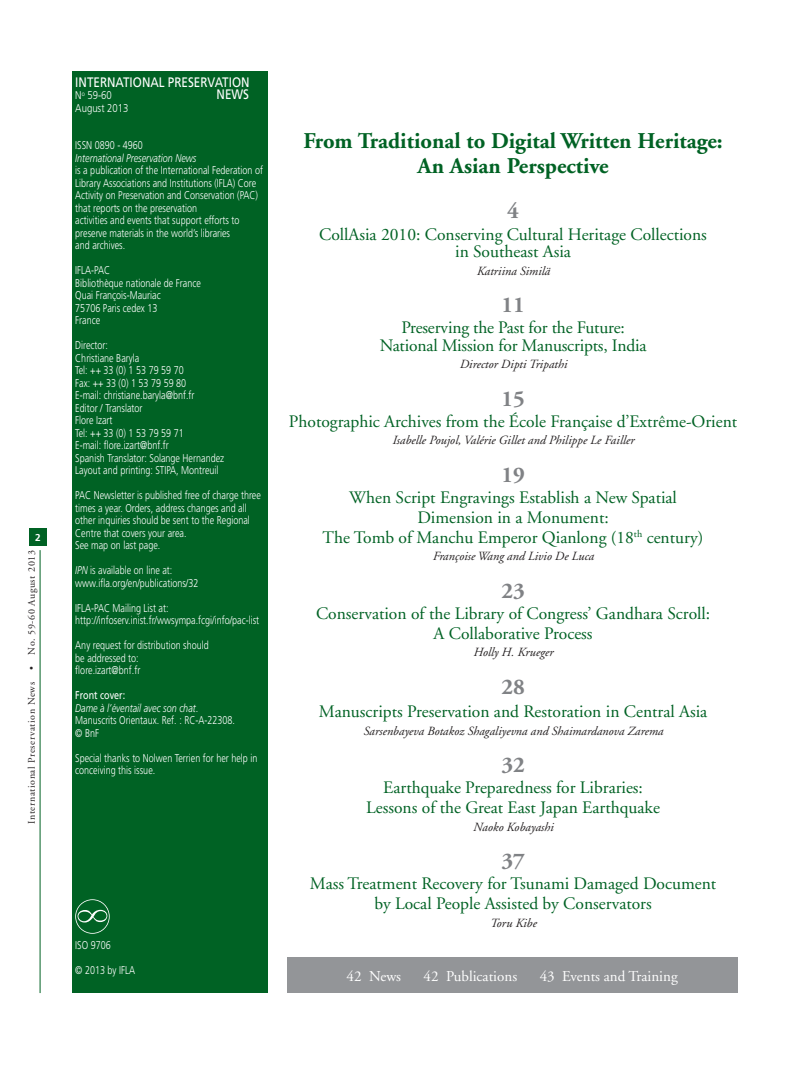
<style>
.page{position:relative;width:809px;height:1065px;background:#fff}
.page>*{position:absolute;margin:0;border:0;box-sizing:border-box;transform-origin:0 0}
.t1{font:700 22.5px/25px "Adobe Garamond";color:#006224;text-align:center}
.t2{font:700 22.5px "Adobe Garamond";color:#808285}
.t3{font:17.5px/20px "Adobe Garamond";color:#006224;text-align:center}
.t4{font:15px "Adobe Garamond";color:#fff}
.t5{font:13.75px "Frutiger";color:#fff;scale:.85 1}
.t6{font:italic 12.5px "Adobe Garamond";color:#231f20}
.t7{font:300 11.25px/12.5px "Frutiger";color:#fff;scale:.8 1}
.t8{font:italic 300 11.25px "Frutiger";color:#fff;scale:.8 1}
.t9{font:300 11.25px "Frutiger";color:#fff;scale:.85 1}
.t10{font:10px "Adobe Garamond";letter-spacing:.06em;color:#231f20}
.t11{font:700 10px "Frutiger";color:#fff}
.s1{font-style:italic}
.s2{font-weight:400}
</style>
<div class="page">
<div style="left:29px;top:528px;width:18px;height:18px;background:#006224"></div>
<hr style="left:40px;top:550px;width:1px;height:443px;background:#006224">
<div style="left:72px;top:72px;width:196px;height:921px;background:#006224"></div>
<svg style="left:75px;top:899px;width:35px;height:35px"></svg>
<div style="left:288px;top:958px;width:450px;height:35px;background:#939598"></div>
<p class="t11" style="left:35px;top:533px;width:7px">2</p>
<p class="t10" style="left:28px;top:824px;width:275px;rotate:-90deg">International Preservation News • No. 59-60 August 2013</p>
<p class="t5" style="left:75px;top:77px;width:207px">INTERNATIONAL PRESERVATION</p>
<p class="t9" style="left:75px;top:91px;width:45px">N<sup>o</sup> 59-60</p>
<p class="t5" style="left:217px;top:89px;width:40px">NEWS</p>
<p class="t9" style="left:75px;top:103px;width:64px">August 2013</p>
<p class="t7" style="left:75px;top:140px;width:86px">ISSN 0890 - 4960</p>
<p class="t8" style="left:75px;top:153px;width:153px">International Preservation News</p>
<p class="t7" style="left:75px;top:165px;width:236px">is a publication of the International Federation of Library Associations and Institutions (IFLA) Core Activity on Preservation and Conservation (PAC) that reports on the preservation<br>activities and events that support efforts to preserve materials in the world’s libraries<br>and archives.</p>
<p class="t7" style="left:75px;top:265px;width:158px">IFLA-PAC<br>Bibliothèque nationale de France<br>Quai François-Mauriac<br>75706 Paris cedex 13<br>France</p>
<p class="t7" style="left:75px;top:340px;width:188px">Director:<br>Christiane Baryla<br>Tel: ++ 33 (0) 1 53 79 59 70<br>Fax: ++ 33 (0) 1 53 79 59 80<br>E-mail: christiane.baryla@bnf.fr<br>Editor / Translator<br>Flore Izart<br>Tel: ++ 33 (0) 1 53 79 59 71<br>E-mail: flore.izart@bnf.fr<br>Spanish Translator: Solange Hernandez<br>Layout and printing: STIPA, Montreuil</p>
<p class="t7" style="left:75px;top:490px;width:233px">PAC Newsletter is published free of charge three times a year. Orders, address changes and all other inquiries should be sent to the Regional Centre that covers your area.<br>See map on last page.</p>
<p class="t7" style="left:75px;top:565px;width:155px"><span class="s1">IPN</span> is available on line at: www.ifla.org/en/publications/32</p>
<p class="t7" style="left:75px;top:603px;width:231px">IFLA-PAC Mailing List at: http://infoserv.inist.fr/wwsympa.fcgi/info/pac-list</p>
<p class="t7" style="left:75px;top:640px;width:168px">Any request for distribution should be addressed to:<br>flore.izart@bnf.fr</p>
<p class="t7" style="left:75px;top:690px;width:201px"><span class="s2">Front cover:<br></span><span class="s1">Dame à l’éventail avec son chat</span>.<br>Manuscrits Orientaux. Ref. : RC-A-22308. © BnF</p>
<p class="t7" style="left:75px;top:753px;width:229px">Special thanks to Nolwen Terrien for her help in conceiving this issue.</p>
<p class="t7" style="left:75px;top:940px;width:46px">ISO 9706</p>
<p class="t7" style="left:75px;top:965px;width:76px">© 2013 by IFLA</p>
<h1 class="t1" style="left:303px;top:131px;width:421px">From Traditional to Digital Written Heritage:<br>An Asian Perspective</h1>
<h1 class="t2" style="left:507px;top:202px;width:13px">4</h1>
<h2 class="t3" style="left:319px;top:227px;width:389px;line-height:17.5px">CollAsia 2010: Conserving Cultural Heritage Collections in Southeast Asia</h2>
<p class="t6" style="left:476px;top:266px;width:75px">Katriina Similä</p>
<h1 class="t2" style="left:501px;top:296px;width:25px">11</h1>
<h2 class="t3" style="left:380px;top:320px;width:268px;line-height:17.5px">Preserving the Past for the Future:<br>National Mission for Manuscripts, India</h2>
<p class="t6" style="left:459px;top:359px;width:109px">Director Dipti Tripathi</p>
<h1 class="t2" style="left:501px;top:389px;width:25px">15</h1>
<h2 class="t3" style="left:289px;top:413px;width:450px">Photographic Archives from the École Française d’Extrême-Orient</h2>
<p class="t6" style="left:392px;top:435px;width:243px">Isabelle Poujol, Valérie Gillet and Philippe Le Failler</p>
<h1 class="t2" style="left:501px;top:465px;width:25px">19</h1>
<h2 class="t3" style="left:323px;top:489px;width:382px">When Script Engravings Establish a New Spatial<br>Dimension in a Monument:<br>The Tomb of Manchu Emperor Qianlong (18<sup>th</sup> century)</h2>
<p class="t6" style="left:432px;top:551px;width:163px">Françoise Wang and Livio De Luca</p>
<h1 class="t2" style="left:501px;top:581px;width:25px">23</h1>
<h2 class="t3" style="left:316px;top:605px;width:396px">Conservation of the Library of Congress’ Gandhara Scroll:<br>A Collaborative Process</h2>
<p class="t6" style="left:473px;top:647px;width:82px">Holly H. Krueger</p>
<h1 class="t2" style="left:501px;top:677px;width:25px">28</h1>
<h2 class="t3" style="left:319px;top:703px;width:390px">Manuscripts Preservation and Restoration in Central Asia</h2>
<p class="t6" style="left:363px;top:726px;width:301px">Sarsenbayeva Botakoz Shagaliyevna and Shaimardanova Zarema</p>
<h1 class="t2" style="left:501px;top:756px;width:25px">32</h1>
<h2 class="t3" style="left:366px;top:779px;width:295px">Earthquake Preparedness for Libraries:<br>Lessons of the Great East Japan Earthquake</h2>
<p class="t6" style="left:473px;top:822px;width:82px">Naoko Kobayashi</p>
<h1 class="t2" style="left:501px;top:852px;width:25px">37</h1>
<h2 class="t3" style="left:310px;top:875px;width:408px">Mass Treatment Recovery for Tsunami Damaged Document by Local People Assisted by Conservators</h2>
<p class="t6" style="left:490px;top:918px;width:48px">Toru Kibe</p>
<h3 class="t4" style="left:347px;top:970px;width:56px">42 News</h3>
<h3 class="t4" style="left:424px;top:970px;width:95px">42 Publications</h3>
<h3 class="t4" style="left:540px;top:970px;width:140px">43 Events and Training</h3>
</div>
